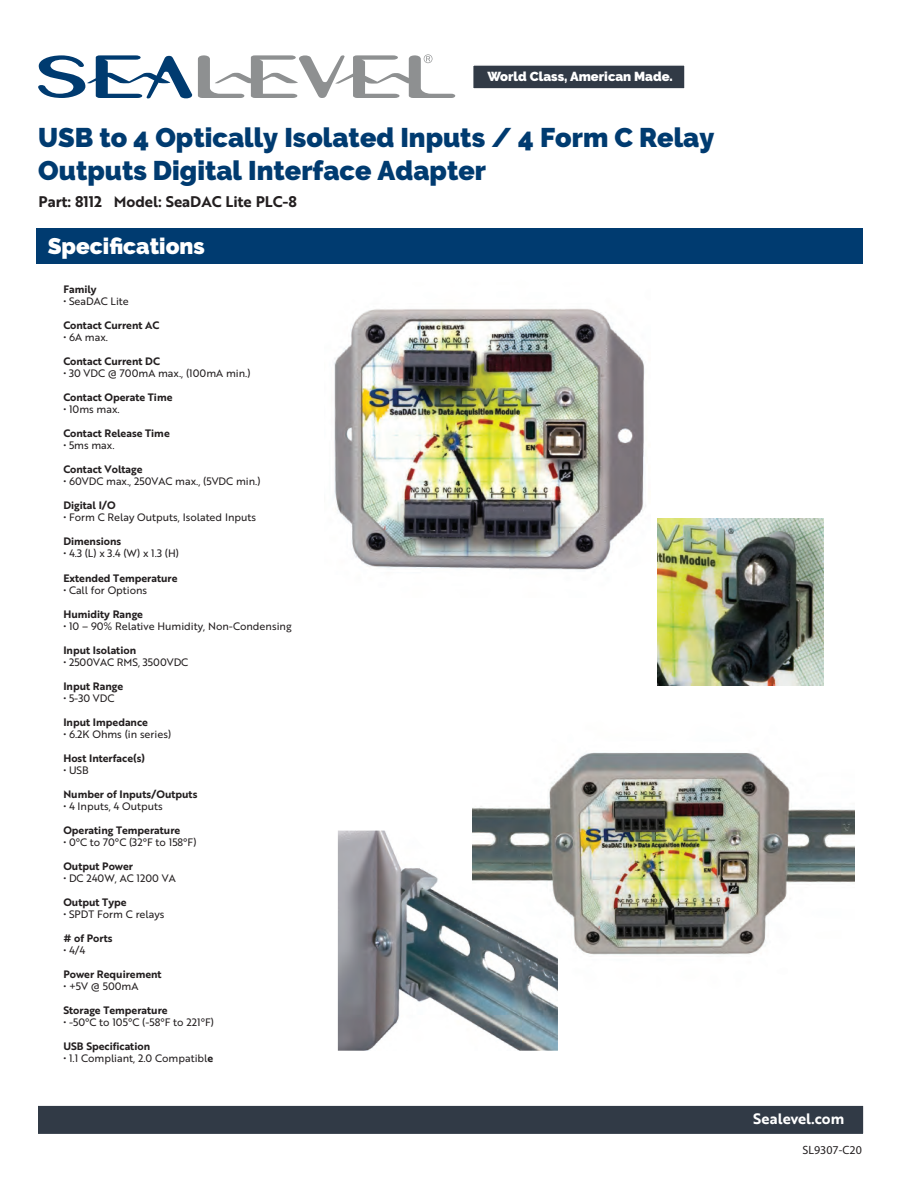
<style>
.page{position:relative;width:918px;height:1188px;background:#fff}
.page>*{position:absolute;margin:0;border:0;box-sizing:border-box;transform-origin:0 0}
.t1{font:900 27px/32.4px "Raleway";color:#003b70}
.t2{font:900 22.5px "Raleway";color:#fff}
.t3{font:15px "Brother 1816 Bold";color:#231f20}
.t4{font:14.7px "Brother 1816 Bold";color:#fff}
.t5{font:900 13.05px "Raleway";color:#fff}
.t6{font:12px "Myriad Pro";color:#231f20}
.t7{font:10.5px "Brother 1816 Regular";color:#231f20}
.t8{font:10.5px "Brother 1816 Bold";color:#231f20}
.s1{font-family:"Brother 1816 Bold"}
</style>
<div class="page">
<img style="left:473px;top:685px;width:382px;height:270px">
<div style="left:37px;top:228px;width:826px;height:36px;background:#003b70"></div>
<div style="left:38px;top:1105px;width:827px;height:30px;background:#313a46"></div>
<div style="left:34px;top:1103px;width:832px;height:34px;border:3px solid #fff"></div>
<svg style="left:38px;top:54px;width:417px;height:44px"></svg>
<div style="left:472px;top:64px;width:214px;height:26px;background:#313a46;border:1px solid #fff"></div>
<img style="left:334px;top:309px;width:312px;height:261px">
<img style="left:657px;top:518px;width:167px;height:167px">
<img style="left:338px;top:831px;width:220px;height:220px">
<p class="t5" style="left:487px;top:69px;width:187px">World Class, American Made.</p>
<h1 class="t1" style="left:38px;top:122px;width:678px">USB to 4 Optically Isolated Inputs / 4 Form C Relay<br>Outputs Digital Interface Adapter</h1>
<h3 class="t3" style="left:39px;top:190px;width:260px">Part: 8112 Model: SeaDAC Lite PLC-8</h3>
<h2 class="t2" style="left:48px;top:233px;width:159px">Specifications</h2>
<p class="t8" style="left:63px;top:282px;width:35px">Family</p>
<p class="t7" style="left:63px;top:294px;width:67px">• SeaDAC Lite</p>
<p class="t8" style="left:63px;top:318px;width:98px">Contact Current AC</p>
<p class="t7" style="left:63px;top:330px;width:46px">• 6A max.</p>
<p class="t8" style="left:63px;top:354px;width:98px">Contact Current DC</p>
<p class="t7" style="left:63px;top:366px;width:189px">• 30 VDC @ 700mA max., (100mA min.)</p>
<p class="t8" style="left:63px;top:390px;width:111px">Contact Operate Time</p>
<p class="t7" style="left:63px;top:402px;width:58px">• 10ms max.</p>
<p class="t8" style="left:63px;top:426px;width:108px">Contact Release Time</p>
<p class="t7" style="left:63px;top:438px;width:53px">• 5ms max.</p>
<p class="t8" style="left:63px;top:462px;width:81px">Contact Voltage</p>
<p class="t7" style="left:63px;top:474px;width:199px">• 60VDC max., 250VAC max., (5VDC min.)</p>
<p class="t8" style="left:63px;top:498px;width:54px">Digital I/O</p>
<p class="t7" style="left:63px;top:510px;width:194px">• Form C Relay Outputs, Isolated Inputs</p>
<p class="t8" style="left:63px;top:534px;width:59px">Dimensions</p>
<p class="t7" style="left:63px;top:546px;width:117px">• 4.3 (L) x 3.4 (W) x 1.3 (H)</p>
<p class="t8" style="left:63px;top:570px;width:116px">Extended Temperature</p>
<p class="t7" style="left:63px;top:582px;width:85px">• Call for Options</p>
<p class="t8" style="left:63px;top:606px;width:81px">Humidity Range</p>
<p class="t7" style="left:63px;top:618px;width:230px">• 10 – 90% Relative Humidity, Non-Condensing</p>
<p class="t8" style="left:63px;top:642px;width:74px">Input Isolation</p>
<p class="t7" style="left:63px;top:654px;width:126px">• 2500VAC RMS, 3500VDC</p>
<p class="t8" style="left:63px;top:678px;width:61px">Input Range</p>
<p class="t7" style="left:63px;top:690px;width:53px">• 5-30 VDC</p>
<p class="t8" style="left:63px;top:714px;width:86px">Input Impedance</p>
<p class="t7" style="left:63px;top:726px;width:109px">• 6.2K Ohms (in series)</p>
<p class="t8" style="left:63px;top:750px;width:83px">Host Interface(s)</p>
<p class="t7" style="left:63px;top:762px;width:27px">• USB</p>
<p class="t8" style="left:63px;top:786px;width:136px">Number of Inputs/Outputs</p>
<p class="t7" style="left:63px;top:798px;width:101px">• 4 Inputs, 4 Outputs</p>
<p class="t8" style="left:63px;top:822px;width:119px">Operating Temperature</p>
<p class="t7" style="left:63px;top:834px;width:135px">• 0°C to 70°C (32°F to 158°F)</p>
<p class="t8" style="left:63px;top:858px;width:71px">Output Power</p>
<p class="t7" style="left:63px;top:870px;width:114px">• DC 240W, AC 1200 VA</p>
<p class="t8" style="left:63px;top:894px;width:65px">Output Type</p>
<p class="t7" style="left:63px;top:906px;width:103px">• SPDT Form C relays</p>
<p class="t8" style="left:63px;top:930px;width:51px"># of Ports</p>
<p class="t7" style="left:63px;top:942px;width:24px">• 4/4</p>
<p class="t8" style="left:63px;top:966px;width:100px">Power Requirement</p>
<p class="t7" style="left:63px;top:978px;width:77px">• +5V @ 500mA</p>
<p class="t8" style="left:63px;top:1002px;width:106px">Storage Temperature</p>
<p class="t7" style="left:63px;top:1014px;width:152px">• -50°C to 105°C (-58°F to 221°F)</p>
<p class="t8" style="left:63px;top:1038px;width:88px">USB Specification</p>
<p class="t7" style="left:63px;top:1050px;width:151px">• 1.1 Compliant, 2.0 Compatibl<span class="s1">e</span></p>
<h3 class="t4" style="left:753px;top:1107px;width:92px">Sealevel.com</h3>
<p class="t6" style="left:803px;top:1142px;width:61px">SL9307-C20</p>
</div>
